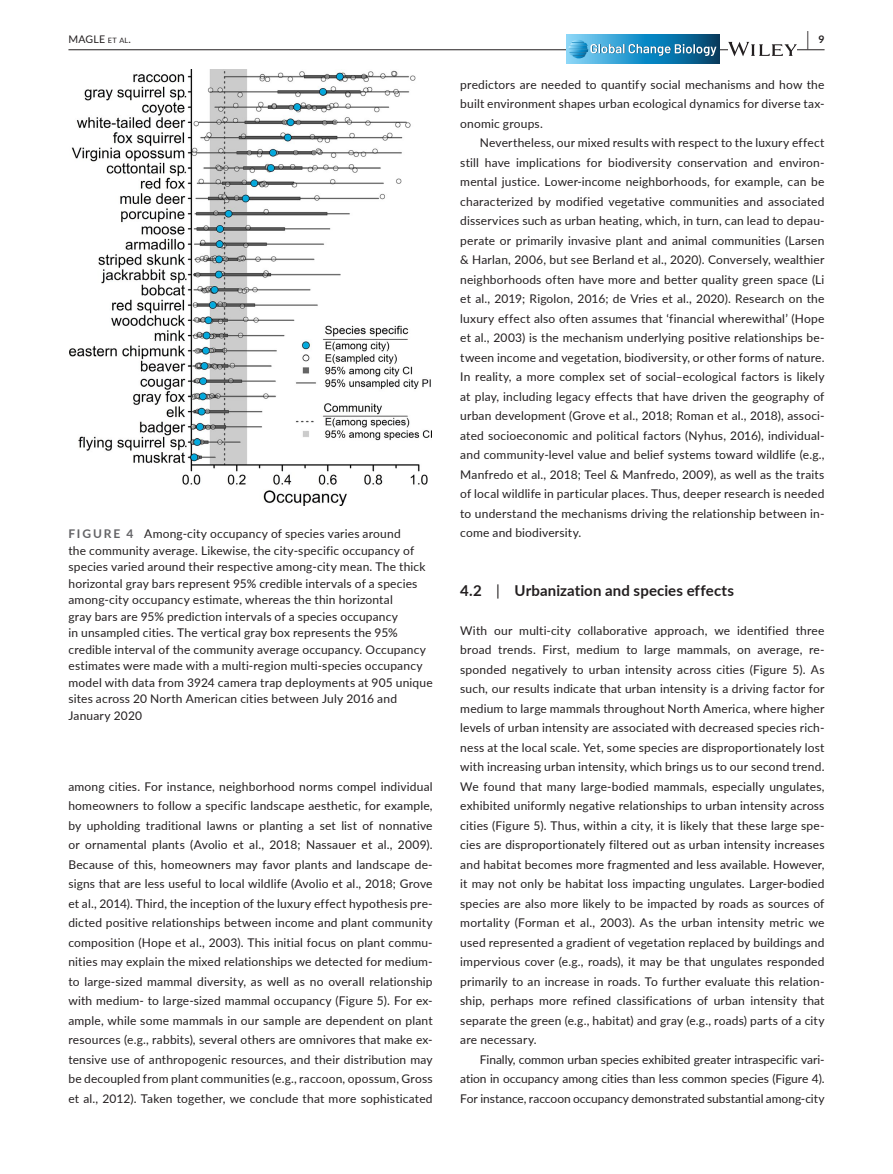
<style>
.page{position:relative;width:893px;height:1174px;background:#fff}
.page>*{position:absolute;margin:0;border:0;box-sizing:border-box;transform-origin:0 0}
.t1{font:700 19.5px "Lato";color:#231f20;scale:.43 1}
.t2{font:700 15px "Lato";letter-spacing:.01em;color:#231f20}
.t3{font:12px/19.5px "Lato";letter-spacing:.015em;color:#231f20;text-align:justify}
.t4{font:10.5px "Lato";letter-spacing:.02em;color:#231f20}
.s1{font-size:7.35px}
.s2{font-weight:700;color:#636366}
.s3{font-weight:400}
</style>
<div class="page">
<hr style="left:68px;top:49px;width:756px;height:1px;background:#231f20">
<svg style="left:567px;top:34px;width:153px;height:30px;background:#298aba"></svg>
<svg style="left:568px;top:40px;width:149px;height:18px;background:#499ac2"></svg>
<svg style="left:728px;top:42px;width:69px;height:14px"></svg>
<img style="left:70px;top:69px;width:361px;height:437px">
<p class="t4" style="left:68px;top:31px;width:64px">MAGLE <span class="s1">et al</span>.</p>
<h1 class="t1" style="left:807px;top:25px;width:43px">| <sup>9</sup></h1>
<p class="t3" style="left:68px;top:525px;width:366px;line-height:16.5px;text-align:left"><span class="s2">FIGURE 4</span> Among-city occupancy of species varies around<br>the community average. Likewise, the city-specific occupancy of species varied around their respective among-city mean. The thick horizontal gray bars represent 95% credible intervals of a species among-city occupancy estimate, whereas the thin horizontal<br>gray bars are 95% prediction intervals of a species occupancy<br>in unsampled cities. The vertical gray box represents the 95% credible interval of the community average occupancy. Occupancy estimates were made with a multi-region multi-species occupancy model with data from 3924 camera trap deployments at 905 unique sites across 20 North American cities between July 2016 and January 2020</p>
<p class="t3" style="left:68px;top:776px;width:366px">among cities. For instance, neighborhood norms compel individual homeowners to follow a specific landscape aesthetic, for example, by upholding traditional lawns or planting a set list of nonnative or ornamental plants (Avolio et al., 2018; Nassauer et al., 2009).<br>Because of this, homeowners may favor plants and landscape de&shy;signs that are less useful to local wildlife (Avolio et al., 2018; Grove et al., 2014). Third, the inception of the luxury effect hypothesis pre&shy;dicted positive relationships between income and plant community composition (Hope et al., 2003). This initial focus on plant commu&shy;nities may explain the mixed relationships we detected for medium&shy;to large-sized mammal diversity, as well as no overall relationship with medium- to large-sized mammal occupancy (Figure 5). For ex&shy;ample, while some mammals in our sample are dependent on plant resources (e.g., rabbits), several others are omnivores that make ex&shy;tensive use of anthropogenic resources, and their distribution may be decoupled from plant communities (e.g., raccoon, opossum, Gross et al., 2012). Taken together, we conclude that more sophisticated</p>
<p class="t3" style="left:460px;top:74px;width:366px">predictors are needed to quantify social mechanisms and how the built environment shapes urban ecological dynamics for diverse tax&shy;onomic groups.</p>
<p class="t3" style="left:460px;top:132px;width:366px;text-indent:20px">Nevertheless, our mixed results with respect to the luxury effect still have implications for biodiversity conservation and environ&shy;mental justice. Lower-income neighborhoods, for example, can be characterized by modified vegetative communities and associated disservices such as urban heating, which, in turn, can lead to depau&shy;perate or primarily invasive plant and animal communities (Larsen &amp; Harlan, 2006, but see Berland et al., 2020). Conversely, wealthier neighborhoods often have more and better quality green space (Li et al., 2019; Rigolon, 2016; de Vries et al., 2020). Research on the luxury effect also often assumes that ‘financial wherewithal’ (Hope et al., 2003) is the mechanism underlying positive relationships be&shy;tween income and vegetation, biodiversity, or other forms of nature.<br>In reality, a more complex set of social–ecological factors is likely at play, including legacy effects that have driven the geography of urban development (Grove et al., 2018; Roman et al., 2018), associ&shy;ated socioeconomic and political factors (Nyhus, 2016), individual&shy;and community-level value and belief systems toward wildlife (e.g., Manfredo et al., 2018; Teel &amp; Manfredo, 2009), as well as the traits of local wildlife in particular places. Thus, deeper research is needed to understand the mechanisms driving the relationship between in&shy;come and biodiversity.</p>
<p class="t2" style="left:460px;top:579px;width:275px">4.2 <span class="s3">|</span> Urbanization and species effects</p>
<p class="t3" style="left:460px;top:620px;width:366px">With our multi-city collaborative approach, we identified three broad trends. First, medium to large mammals, on average, re&shy;sponded negatively to urban intensity across cities (Figure 5). As such, our results indicate that urban intensity is a driving factor for medium to large mammals throughout North America, where higher levels of urban intensity are associated with decreased species rich&shy;ness at the local scale. Yet, some species are disproportionately lost with increasing urban intensity, which brings us to our second trend.<br>We found that many large-bodied mammals, especially ungulates, exhibited uniformly negative relationships to urban intensity across cities (Figure 5). Thus, within a city, it is likely that these large spe&shy;cies are disproportionately filtered out as urban intensity increases and habitat becomes more fragmented and less available. However, it may not only be habitat loss impacting ungulates. Larger-bodied species are also more likely to be impacted by roads as sources of mortality (Forman et al., 2003). As the urban intensity metric we used represented a gradient of vegetation replaced by buildings and impervious cover (e.g., roads), it may be that ungulates responded primarily to an increase in roads. To further evaluate this relation&shy;ship, perhaps more refined classifications of urban intensity that separate the green (e.g., habitat) and gray (e.g., roads) parts of a city are necessary.</p>
<p class="t3" style="left:460px;top:1049px;width:366px;text-indent:20px">Finally, common urban species exhibited greater intraspecific vari&shy;ation in occupancy among cities than less common species (Figure 4).<br>For instance, raccoon occupancy demonstrated substantial among-city</p>
</div>
